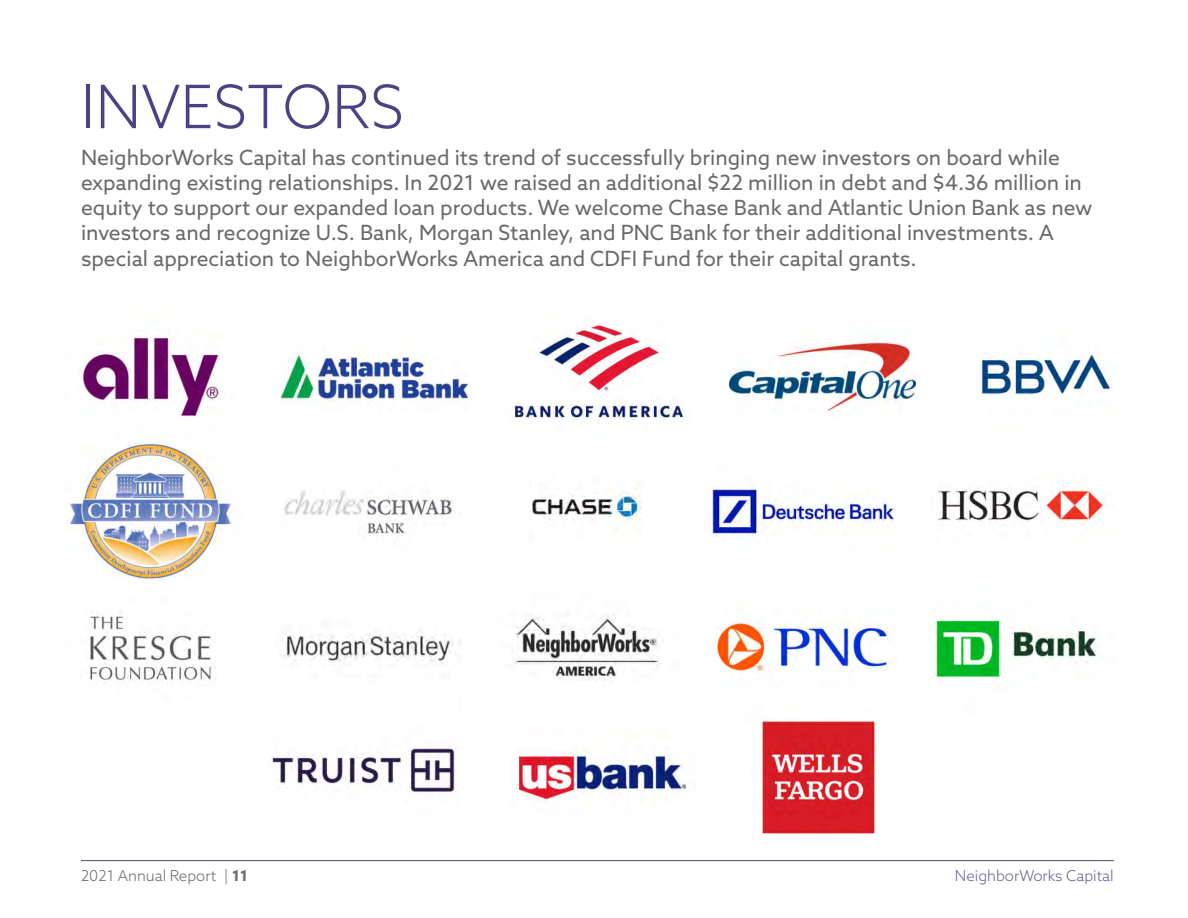
<style>
.page{position:relative;width:1188px;height:918px;background:#fff}
.page>*{position:absolute;margin:0;border:0;box-sizing:border-box;transform-origin:0 0}
.Section_Head{font:300 60px "Azo Sans";color:#4d4185}
.Body_1C{font:21px/25.2px "Azo Sans";color:#69696c}
.Body_1C-2{font:300 15px "Azo Sans";color:#695d95}
.Body_1C-3{font:300 15px "Azo Sans";color:#69696c}
.s1{font-weight:700}
</style>
<div class="page">
<img style="left:80px;top:335px;width:141px;height:82px">
<img style="left:281px;top:353px;width:187px;height:49px">
<img style="left:514px;top:324px;width:172px;height:98px">
<img style="left:730px;top:339px;width:186px;height:74px">
<img style="left:69px;top:442px;width:164px;height:139px">
<img style="left:532px;top:487px;width:109px;height:46px">
<img style="left:284px;top:490px;width:171px;height:49px">
<img style="left:710px;top:485px;width:186px;height:57px">
<img style="left:937px;top:483px;width:169px;height:47px">
<img style="left:90px;top:612px;width:126px;height:72px">
<img style="left:980px;top:352px;width:134px;height:44px">
<img style="left:282px;top:632px;width:171px;height:34px">
<img style="left:514px;top:613px;width:145px;height:71px">
<img style="left:713px;top:614px;width:179px;height:60px">
<img style="left:929px;top:617px;width:168px;height:65px">
<img style="left:271px;top:746px;width:186px;height:116px">
<img style="left:509px;top:748px;width:186px;height:114px">
<img style="left:761px;top:720px;width:114px;height:114px">
<hr style="left:81px;top:860px;width:1033px;height:1px;background:#4d4185">
<p class="Section_Head" style="left:81px;top:68px;width:324px">INVESTORS</p>
<p class="Body_1C" style="left:81px;top:144px;width:1013px">NeighborWorks Capital has continued its trend of successfully bringing new investors on board while expanding existing relationships. In 2021 we raised an additional $22 million in debt and $4.36 million in equity to support our expanded loan products. We welcome Chase Bank and Atlantic Union Bank as new investors and recognize U.S. Bank, Morgan Stanley, and PNC Bank for their additional investments. A special appreciation to NeighborWorks America and CDFI Fund for their capital grants.</p>
<p class="Body_1C-3" style="left:81px;top:866px;width:168px">2021 Annual Report | <span class="s1">11</span></p>
<p class="Body_1C-2" style="left:955px;top:866px;width:160px">NeighborWorks Capital</p>
</div>
